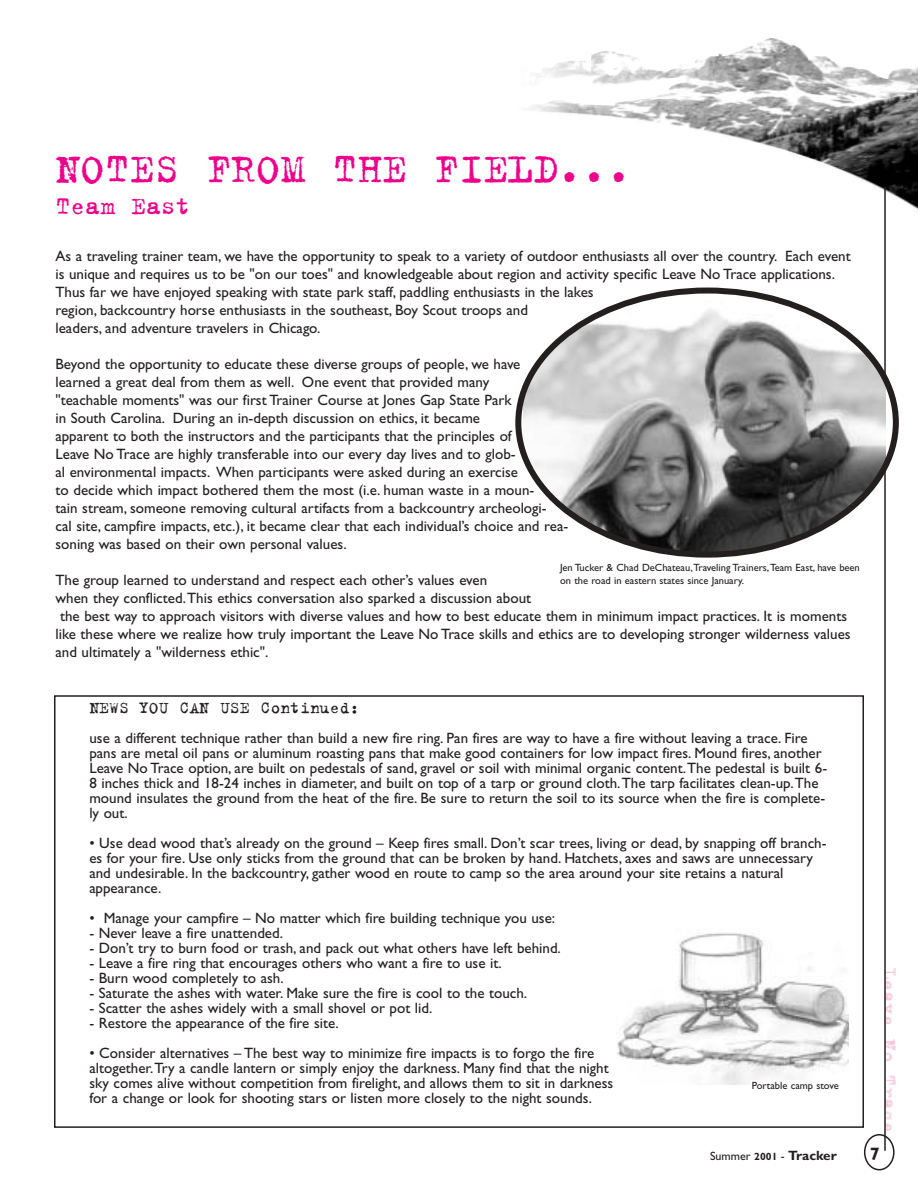
<style>
.page{position:relative;width:918px;height:1188px;background:#fff}
.page>*{position:absolute;margin:0;border:0;box-sizing:border-box;transform-origin:0 0}
.t1{font:45px "Trixie";color:#ed008b}
.t2{font:27px "Trixie";color:#ed008b}
.t3{font:18px "Trixie";color:#231f1f}
.t4{font:700 18px "Gill Sans";color:#231f1f}
.t5{font:15px/18px "Gill Sans";color:#231f1f}
.t6{font:12px "Gill Sans";color:#231f1f}
.t7{font:10.5px/12.6px "Gill Sans";color:#231f1f}
.s1{font-weight:700;font-size:10.5px}
.s2{font-weight:700;font-size:13.5px}
</style>
<div class="page">
<svg style="left:864px;top:1134px;width:31px;height:36px"></svg>
<img style="left:530px;top:38px;width:388px;height:172px">
<img style="left:886px;top:968px;width:10px;height:163px">
<hr style="left:884px;top:187px;width:2px;height:964px;background:#231f1f">
<div style="left:54px;top:145px;width:690px;height:81px;background:#fff"></div>
<svg style="left:515px;top:288px;width:384px;height:270px"></svg>
<div style="left:54px;top:695px;width:810px;height:433px;border:2px solid #231f1f"></div>
<img style="left:617px;top:933px;width:231px;height:151px">
<div style="left:750px;top:1080px;width:97px;height:20px;background:#fff"></div>
<h1 class="t1" style="left:56px;top:140px;width:578px">NOTES FROM THE FIELD...</h1>
<h2 class="t2" style="left:56px;top:189px;width:137px">Team East</h2>
<p class="t5" style="left:56px;top:249px;width:797px">As a traveling trainer team, we have the opportunity to speak to a variety of outdoor enthusiasts all over the country. Each event is unique and requires us to be "on our toes" and knowledgeable about region and activity specific Leave No Trace applications.<br>Thus far we have enjoyed speaking with state park staff, paddling enthusiasts in the lakes<br>region, backcountry horse enthusiasts in the southeast, Boy Scout troops and<br>leaders, and adventure travelers in Chicago.</p>
<p class="t5" style="left:56px;top:357px;width:514px">Beyond the opportunity to educate these diverse groups of people, we have learned a great deal from them as well. One event that provided many<br>"teachable moments" was our first Trainer Course at Jones Gap State Park<br>in South Carolina. During an in-depth discussion on ethics, it became<br>apparent to both the instructors and the participants that the principles of<br>Leave No Trace are highly transferable into our every day lives and to glob-<br>al environmental impacts. When participants were asked during an exercise<br>to decide which impact bothered them the most (i.e. human waste in a moun-<br>tain stream, someone removing cultural artifacts from a backcountry archeologi-<br>cal site, campfire impacts, etc.), it became clear that each individual’s choice and rea&shy;soning was based on their own personal values.</p>
<p class="t5" style="left:56px;top:573px;width:433px">The group learned to understand and respect each other’s values even</p>
<p class="t5" style="left:56px;top:591px;width:477px">when they conflicted.This ethics conversation also sparked a discussion about</p>
<p class="t5" style="left:60px;top:609px;width:789px">the best way to approach visitors with diverse values and how to best educate them in minimum impact practices. It is moments</p>
<p class="t5" style="left:56px;top:627px;width:797px">like these where we realize how truly important the Leave No Trace skills and ethics are to developing stronger wilderness values</p>
<p class="t5" style="left:56px;top:645px;width:214px">and ultimately a "wilderness ethic".</p>
<p class="t7" style="left:560px;top:562px;width:301px">Jen Tucker &amp; Chad DeChateau,Traveling Trainers,Team East, have been on the road in eastern states since January.</p>
<p class="t3" style="left:89px;top:696px;width:272px">NEWS YOU CAN USE Continued:</p>
<p class="t5" style="left:89px;top:732px;width:739px;line-height:15px">use a different technique rather than build a new fire ring. Pan fires are way to have a fire without leaving a trace. Fire pans are metal oil pans or aluminum roasting pans that make good containers for low impact fires. Mound fires, another Leave No Trace option, are built on pedestals of sand, gravel or soil with minimal organic content.The pedestal is built 6- 8 inches thick and 18-24 inches in diameter, and built on top of a tarp or ground cloth.The tarp facilitates clean-up.The mound insulates the ground from the heat of the fire. Be sure to return the soil to its source when the fire is complete&shy;ly out.</p>
<p class="t5" style="left:89px;top:837px;width:739px;line-height:15px">• Use dead wood that’s already on the ground – Keep fires small. Don’t scar trees, living or dead, by snapping off branch&shy;es for your fire. Use only sticks from the ground that can be broken by hand. Hatchets, axes and saws are unnecessary and undesirable. In the backcountry, gather wood en route to camp so the area around your site retains a natural appearance.</p>
<p class="t5" style="left:89px;top:910px;width:467px">• Manage your campfire – No matter which fire building technique you use:</p>
<p class="t5" style="left:89px;top:925px;width:195px">- Never leave a fire unattended.</p>
<p class="t5" style="left:89px;top:940px;width:473px">- Don’t try to burn food or trash, and pack out what others have left behind.</p>
<p class="t5" style="left:89px;top:955px;width:414px">- Leave a fire ring that encourages others who want a fire to use it.</p>
<p class="t5" style="left:89px;top:970px;width:196px">- Burn wood completely to ash.</p>
<p class="t5" style="left:89px;top:985px;width:439px">- Saturate the ashes with water. Make sure the fire is cool to the touch.</p>
<p class="t5" style="left:89px;top:1000px;width:345px">- Scatter the ashes widely with a small shovel or pot lid.</p>
<p class="t5" style="left:89px;top:1015px;width:251px">- Restore the appearance of the fire site.</p>
<p class="t5" style="left:89px;top:1047px;width:525px;line-height:15px">• Consider alternatives – The best way to minimize fire impacts is to forgo the fire altogether.Try a candle lantern or simply enjoy the darkness. Many find that the night sky comes alive without competition from firelight, and allows them to sit in darkness for a change or look for shooting stars or listen more closely to the night sounds.</p>
<p class="t7" style="left:752px;top:1080px;width:89px">Portable camp stove</p>
<p class="t6" style="left:710px;top:1152px;width:128px">Summer <span class="s1">2001</span> - <span class="s2">Tracker</span></p>
<p class="t4" style="left:870px;top:1148px;width:11px">7</p>
</div>
